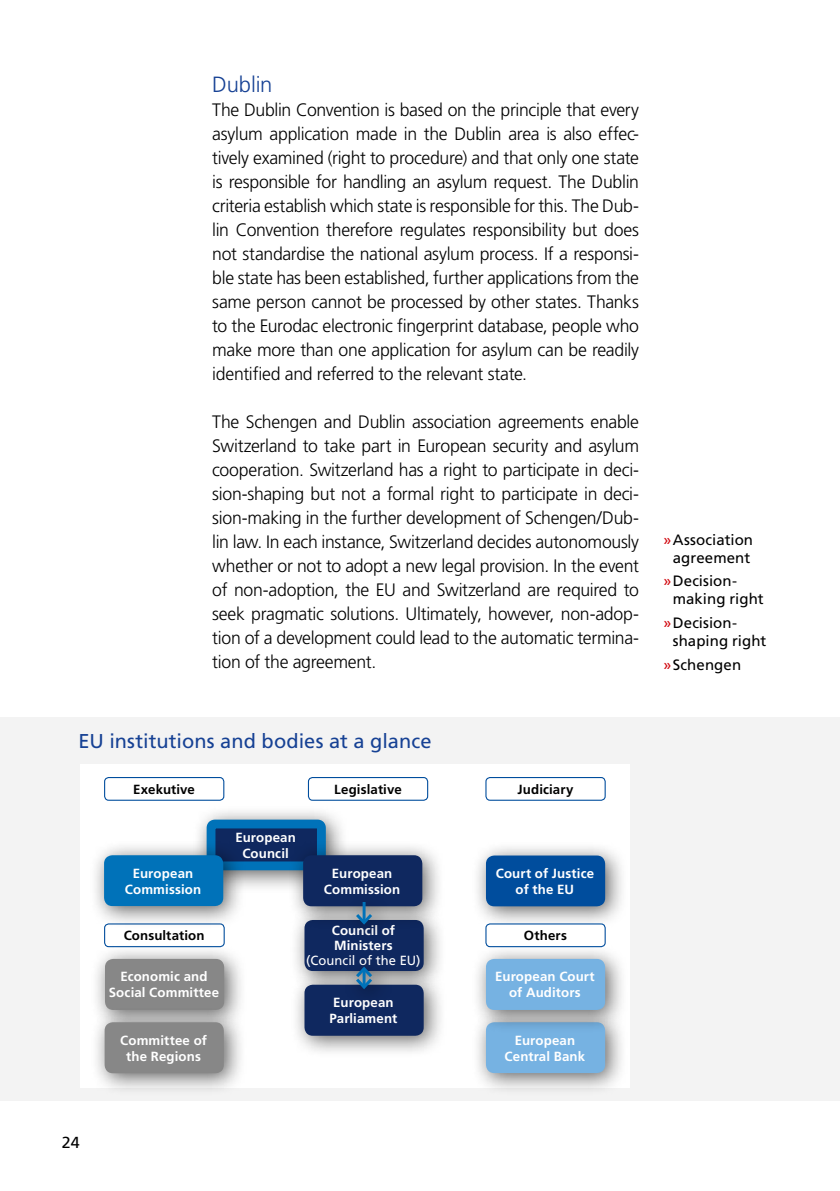
<style>
.page{position:relative;width:840px;height:1191px;background:#fff}
.page>*{position:absolute;margin:0;border:0;box-sizing:border-box;transform-origin:0 0}
._3_Titel_Glossar{font:300 22px "Frutiger LT Pro";letter-spacing:-.01em;color:#164194}
._5_1_Kasten_Titel{font:20px "Frutiger LT Pro";color:#164194}
._4_Fliesstext{font:300 18px/24px "Frutiger LT Pro";letter-spacing:-.015em;color:#000;text-align:justify}
.t1{font:16px "Frutiger LT Pro";color:#000}
.t2{font:15px/18px "Frutiger LT Pro";letter-spacing:.005em;color:#000}
.t3{font:700 13.2px/16px "Frutiger LT Pro";letter-spacing:.01em;color:#fff;text-align:center}
.t4{font:700 13.2px "Frutiger LT Pro";letter-spacing:.01em;color:#000}
.t5{font:13.2px "Frutiger LT Pro";letter-spacing:.005em;color:#fff}
.s1{color:#d20a11}
</style>
<div class="page">
<div style="left:0;top:716px;width:839px;height:384px;background:#f3f3f3"></div>
<div style="left:80px;top:764px;width:549px;height:323px;background:#fff"></div>
<div style="left:308px;top:777px;width:120px;height:23px;border:1px solid #004d9d;border-radius:4px"></div>
<div style="left:104px;top:923px;width:120px;height:24px;border:1px solid #004d9d;border-radius:4px"></div>
<div style="left:289px;top:905px;width:157px;height:89px;background:#000;opacity:.61"></div>
<div style="left:304px;top:920px;width:119px;height:51px;background:#0f285f;border-radius:8px"></div>
<div style="left:289px;top:969px;width:157px;height:90px;background:#000;opacity:.61"></div>
<div style="left:304px;top:984px;width:119px;height:51px;background:#0f285f;border-radius:8px"></div>
<div style="left:470px;top:1007px;width:157px;height:88px;background:#000;opacity:.61"></div>
<div style="left:485px;top:1022px;width:119px;height:51px;background:#76b2e2;border-radius:8px"></div>
<div style="left:470px;top:943px;width:157px;height:90px;background:#000;opacity:.61"></div>
<div style="left:485px;top:959px;width:119px;height:51px;background:#76b2e2;border-radius:8px"></div>
<div style="left:90px;top:943px;width:157px;height:90px;background:#000;opacity:.61"></div>
<div style="left:105px;top:959px;width:119px;height:51px;background:#878787;border-radius:8px"></div>
<div style="left:89px;top:1007px;width:157px;height:89px;background:#000;opacity:.61"></div>
<div style="left:105px;top:1022px;width:119px;height:51px;background:#878787;border-radius:8px"></div>
<div style="left:470px;top:840px;width:157px;height:89px;background:#000;opacity:.61"></div>
<div style="left:485px;top:855px;width:119px;height:51px;background:#004d9d;border-radius:8px"></div>
<div style="left:191px;top:804px;width:157px;height:89px;background:#000;opacity:.61"></div>
<div style="left:211px;top:824px;width:110px;height:42px;background:#0f285f;border-radius:4px"></div>
<div style="left:206px;top:819px;width:119px;height:51px;border:9px solid #0072b9;border-radius:4px"></div>
<div style="left:89px;top:840px;width:157px;height:88px;background:#000;opacity:.61"></div>
<div style="left:104px;top:855px;width:119px;height:51px;background:#0072b9;border-radius:8px"></div>
<div style="left:288px;top:840px;width:157px;height:89px;background:#000;opacity:.61"></div>
<div style="left:303px;top:855px;width:119px;height:51px;background:#0f285f;border-radius:8px"></div>
<div style="left:104px;top:777px;width:120px;height:23px;border:1px solid #004d9d;border-radius:4px"></div>
<div style="left:485px;top:777px;width:120px;height:23px;border:1px solid #004d9d;border-radius:4px"></div>
<div style="left:485px;top:924px;width:119px;height:22px;background:#fff;border-radius:4px"></div>
<div style="left:485px;top:923px;width:120px;height:24px;border:1px solid #004d9d;border-radius:4px"></div>
<div style="left:343px;top:954px;width:50px;height:55px;background:#000;opacity:.61"></div>
<svg style="left:353px;top:964px;width:22px;height:27px"></svg>
<div style="left:343px;top:889px;width:49px;height:56px;background:#000;opacity:.61"></div>
<hr style="left:362px;top:902px;width:3px;height:20px;background:#0072b9">
<svg style="left:353px;top:911px;width:22px;height:15px"></svg>
<p class="_3_Titel_Glossar" style="left:212px;top:72px;width:62px">Dublin</p>
<p class="_4_Fliesstext" style="left:212px;top:98px;width:428px">The Dublin Convention is based on the principle that every asylum application made in the Dublin area is also effec&shy;tively examined (right to procedure) and that only one state is responsible for handling an asylum request. The Dublin criteria establish which state is responsible for this. The Dub&shy;lin Convention therefore regulates responsibility but does not standardise the national asylum process. If a responsi&shy;ble state has been established, further applications from the same person cannot be processed by other states. Thanks to the Eurodac electronic fingerprint database, people who make more than one application for asylum can be readily identified and referred to the relevant state.</p>
<p class="_4_Fliesstext" style="left:212px;top:410px;width:428px">The Schengen and Dublin association agreements enable Switzerland to take part in European security and asylum cooperation. Switzerland has a right to participate in deci&shy;sion-shaping but not a formal right to participate in deci&shy;sion-making in the further development of Schengen/Dub&shy;lin law. In each instance, Switzerland decides autonomously whether or not to adopt a new legal provision. In the event of non-adoption, the EU and Switzerland are required to seek pragmatic solutions. Ultimately, however, non-adop&shy;tion of a development could lead to the automatic termina&shy;tion of the agreement.</p>
<p class="_5_1_Kasten_Titel" style="left:78px;top:729px;width:354px">EU institutions and bodies at a glance</p>
<p class="t4" style="left:334px;top:781px;width:69px">Legislative</p>
<p class="t4" style="left:133px;top:781px;width:63px">Exekutive</p>
<p class="t4" style="left:517px;top:781px;width:57px">Judiciary</p>
<p class="t3" style="left:235px;top:829px;width:62px">European<br>Council</p>
<p class="t3" style="left:125px;top:865px;width:78px">European<br>Commission</p>
<p class="t3" style="left:324px;top:865px;width:78px">European<br>Commission</p>
<p class="t4" style="left:124px;top:928px;width:82px">Consultation</p>
<p class="t3" style="left:331px;top:922px;width:65px;text-align:left">Council of<br>Ministers</p>
<p class="t5" style="left:306px;top:952px;width:116px">(Council of the EU)</p>
<p class="t3" style="left:329px;top:994px;width:69px;text-align:left">European<br>Parliament</p>
<p class="t3" style="left:109px;top:969px;width:112px">Economic and<br>Social Committee</p>
<p class="t3" style="left:120px;top:1032px;width:88px">Committee of the Regions</p>
<p class="t3" style="left:495px;top:865px;width:100px">Court of Justice of the EU</p>
<p class="t4" style="left:523px;top:928px;width:44px">Others</p>
<p class="t3" style="left:495px;top:969px;width:101px">European Court of Auditors</p>
<p class="t3" style="left:504px;top:1032px;width:82px">European<br>Central Bank</p>
<p class="t2" style="left:662px;top:530px;width:91px;text-align:center"><span class="s1">»</span>Association agreement</p>
<p class="t2" style="left:672px;top:572px;width:92px;text-indent:-10px"><span class="s1">»</span>Decision&shy;making right</p>
<p class="t2" style="left:672px;top:614px;width:95px;text-indent:-10px"><span class="s1">»</span>Decision&shy;shaping right</p>
<p class="t2" style="left:662px;top:655px;width:80px"><span class="s1">»</span>Schengen</p>
<p class="t1" style="left:62px;top:1133px;width:19px">24</p>
</div>
